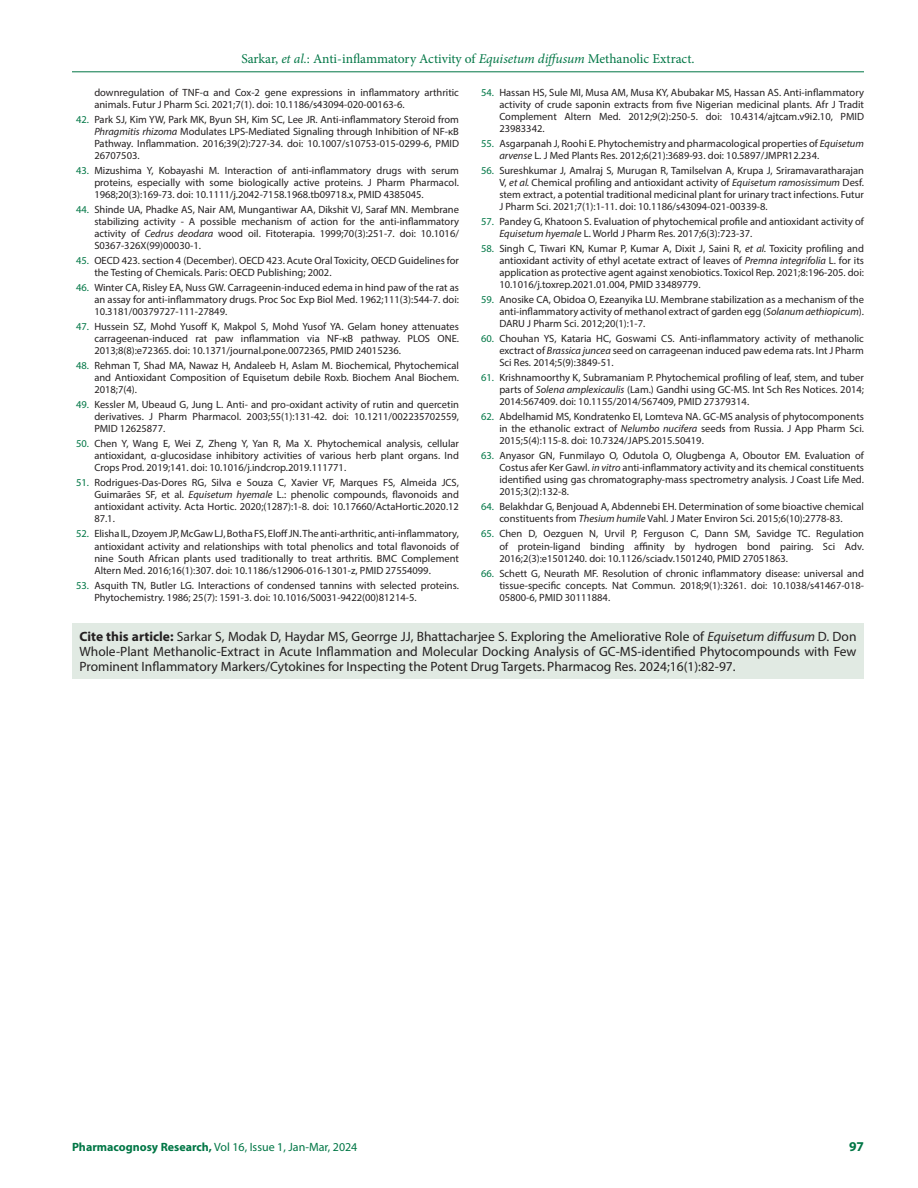
<style>
.page{position:relative;width:918px;height:1188px;background:#fff}
.page>*{position:absolute;margin:0;border:0;box-sizing:border-box;transform-origin:0 0}
.ABS_TXT{font:13.5px/15px "Myriad Pro";color:#231f20;text-align:justify}
.t1{font:13.5px "Minion Pro";color:#007645}
.t2{font:700 13.5px "Myriad Pro";color:#007645}
.t3{font:12px "Myriad Pro";color:#007645}
.t4{font:10.5px/12px "Myriad Pro";color:#231f20;text-align:justify}
.s1{font-style:italic}
.s2{color:#007645}
.s3{font-weight:700}
</style>
<div class="page">
<hr style="left:72px;top:72px;width:792px;height:1px;background:#007645">
<div style="left:72px;top:624px;width:792px;height:55px;background:#e1eae3"></div>
<p class="t1" style="left:241px;top:50px;width:455px">Sarkar, <span class="s1">et al.</span>: Anti-inflammatory Activity of <span class="s1">Equisetum diffusum</span> Methanolic Extract.</p>
<p class="t4" style="left:94px;top:86px;width:366px">downregulation of TNF-α and Cox-2 gene expressions in inflammatory arthritic animals. Futur J Pharm Sci. 2021;7(1). doi: 10.1186/s43094-020-00163-6.</p>
<p class="t4" style="left:94px;top:113px;width:366px;text-indent:-18px"><span class="s2">42.</span> Park SJ, Kim YW, Park MK, Byun SH, Kim SC, Lee JR. Anti-inflammatory Steroid from <span class="s1">Phragmitis rhizoma</span> Modulates LPS-Mediated Signaling through Inhibition of NF-κB Pathway. Inflammation. 2016;39(2):727-34. doi: 10.1007/s10753-015-0299-6, PMID 26707503.</p>
<p class="t4" style="left:94px;top:164px;width:366px;text-indent:-18px"><span class="s2">43.</span> Mizushima Y, Kobayashi M. Interaction of anti‐inflammatory drugs with serum proteins, especially with some biologically active proteins. J Pharm Pharmacol.<br>1968;20(3):169-73. doi: 10.1111/j.2042-7158.1968.tb09718.x, PMID 4385045.</p>
<p class="t4" style="left:94px;top:203px;width:366px;text-indent:-18px"><span class="s2">44.</span> Shinde UA, Phadke AS, Nair AM, Mungantiwar AA, Dikshit VJ, Saraf MN. Membrane stabilizing activity - A possible mechanism of action for the anti-inflammatory activity of <span class="s1">Cedrus deodara</span> wood oil. Fitoterapia. 1999;70(3):251-7. doi: 10.1016/ S0367-326X(99)00030-1.</p>
<p class="t4" style="left:94px;top:255px;width:366px;text-indent:-18px"><span class="s2">45.</span> OECD 423. section 4 (December). OECD 423. Acute Oral Toxicity, OECD Guidelines for the Testing of Chemicals. Paris: OECD Publishing; 2002.</p>
<p class="t4" style="left:94px;top:282px;width:366px;text-indent:-18px"><span class="s2">46.</span> Winter CA, Risley EA, Nuss GW. Carrageenin-induced edema in hind paw of the rat as an assay for anti-inflammatory drugs. Proc Soc Exp Biol Med. 1962;111(3):544-7. doi:<br>10.3181/00379727-111-27849.</p>
<p class="t4" style="left:94px;top:321px;width:366px;text-indent:-18px"><span class="s2">47.</span> Hussein SZ, Mohd Yusoff K, Makpol S, Mohd Yusof YA. Gelam honey attenuates carrageenan-induced rat paw inflammation via NF-κB pathway. PLOS ONE.<br>2013;8(8):e72365. doi: 10.1371/journal.pone.0072365, PMID 24015236.</p>
<p class="t4" style="left:94px;top:360px;width:366px;text-indent:-18px"><span class="s2">48.</span> Rehman T, Shad MA, Nawaz H, Andaleeb H, Aslam M. Biochemical, Phytochemical and Antioxidant Composition of Equisetum debile Roxb. Biochem Anal Biochem.<br>2018;7(4).</p>
<p class="t4" style="left:94px;top:399px;width:366px;text-indent:-18px"><span class="s2">49.</span> Kessler M, Ubeaud G, Jung L. Anti- and pro-oxidant activity of rutin and quercetin derivatives. J Pharm Pharmacol. 2003;55(1):131-42. doi: 10.1211/002235702559, PMID 12625877.</p>
<p class="t4" style="left:94px;top:438px;width:366px;text-indent:-18px"><span class="s2">50.</span> Chen Y, Wang E, Wei Z, Zheng Y, Yan R, Ma X. Phytochemical analysis, cellular antioxidant, α-glucosidase inhibitory activities of various herb plant organs. Ind Crops Prod. 2019;141. doi: 10.1016/j.indcrop.2019.111771.</p>
<p class="t4" style="left:94px;top:477px;width:366px;text-indent:-18px"><span class="s2">51.</span> Rodrigues-Das-Dores RG, Silva e Souza C, Xavier VF, Marques FS, Almeida JCS, Guimarães SF, et al. <span class="s1">Equisetum hyemale</span> L.: phenolic compounds, flavonoids and antioxidant activity. Acta Hortic. 2020;(1287):1-8. doi: 10.17660/ActaHortic.2020.12<br>87.1.</p>
<p class="t4" style="left:94px;top:528px;width:366px;text-indent:-18px"><span class="s2">52.</span> Elisha IL, Dzoyem JP, McGaw LJ, Botha FS, Eloff JN. The anti-arthritic, anti-inflammatory, antioxidant activity and relationships with total phenolics and total flavonoids of nine South African plants used traditionally to treat arthritis. BMC Complement Altern Med. 2016;16(1):307. doi: 10.1186/s12906-016-1301-z, PMID 27554099.</p>
<p class="t4" style="left:94px;top:579px;width:366px;text-indent:-18px"><span class="s2">53.</span> Asquith TN, Butler LG. Interactions of condensed tannins with selected proteins.<br>Phytochemistry. 1986; 25(7): 1591-3. doi: 10.1016/S0031-9422(00)81214-5.</p>
<p class="t4" style="left:499px;top:86px;width:366px;text-indent:-18px"><span class="s2">54.</span> Hassan HS, Sule MI, Musa AM, Musa KY, Abubakar MS, Hassan AS. Anti-inflammatory activity of crude saponin extracts from five Nigerian medicinal plants. Afr J Tradit Complement Altern Med. 2012;9(2):250-5. doi: 10.4314/ajtcam.v9i2.10, PMID 23983342.</p>
<p class="t4" style="left:499px;top:137px;width:366px;text-indent:-18px"><span class="s2">55.</span> Asgarpanah J, Roohi E. Phytochemistry and pharmacological properties of <span class="s1">Equisetum arvense</span> L. J Med Plants Res. 2012;6(21):3689-93. doi: 10.5897/JMPR12.234.</p>
<p class="t4" style="left:499px;top:164px;width:366px;text-indent:-18px"><span class="s2">56.</span> Sureshkumar J, Amalraj S, Murugan R, Tamilselvan A, Krupa J, Sriramavaratharajan V, <span class="s1">et al.</span> Chemical profiling and antioxidant activity of <span class="s1">Equisetum ramosissimum</span> Desf. stem extract, a potential traditional medicinal plant for urinary tract infections. Futur J Pharm Sci. 2021;7(1):1-11. doi: 10.1186/s43094-021-00339-8.</p>
<p class="t4" style="left:499px;top:215px;width:366px;text-indent:-18px"><span class="s2">57.</span> Pandey G, Khatoon S. Evaluation of phytochemical profile and antioxidant activity of<br><span class="s1">Equisetum hyemale</span> L. World J Pharm Res. 2017;6(3):723-37.</p>
<p class="t4" style="left:499px;top:242px;width:366px;text-indent:-18px"><span class="s2">58.</span> Singh C, Tiwari KN, Kumar P, Kumar A, Dixit J, Saini R, <span class="s1">et al.</span> Toxicity profiling and antioxidant activity of ethyl acetate extract of leaves of <span class="s1">Premna integrifolia</span> L. for its application as protective agent against xenobiotics. Toxicol Rep. 2021;8:196-205. doi:<br>10.1016/j.toxrep.2021.01.004, PMID 33489779.</p>
<p class="t4" style="left:499px;top:294px;width:366px;text-indent:-18px"><span class="s2">59.</span> Anosike CA, Obidoa O, Ezeanyika LU. Membrane stabilization as a mechanism of the anti-inflammatory activity of methanol extract of garden egg (<span class="s1">Solanum aethiopicum</span>).<br>DARU J Pharm Sci. 2012;20(1):1-7.</p>
<p class="t4" style="left:499px;top:333px;width:366px;text-indent:-18px"><span class="s2">60.</span> Chouhan YS, Kataria HC, Goswami CS. Anti-inflammatory activity of methanolic exctract of <span class="s1">Brassica juncea</span> seed on carrageenan induced paw edema rats. Int J Pharm Sci Res. 2014;5(9):3849-51.</p>
<p class="t4" style="left:499px;top:372px;width:366px;text-indent:-18px"><span class="s2">61.</span> Krishnamoorthy K, Subramaniam P. Phytochemical profiling of leaf, stem, and tuber parts of <span class="s1">Solena amplexicaulis</span> (Lam.) Gandhi using GC-MS. Int Sch Res Notices. 2014; 2014:567409. doi: 10.1155/2014/567409, PMID 27379314.</p>
<p class="t4" style="left:499px;top:411px;width:366px;text-indent:-18px"><span class="s2">62.</span> Abdelhamid MS, Kondratenko EI, Lomteva NA. GC-MS analysis of phytocomponents in the ethanolic extract of <span class="s1">Nelumbo nucifera</span> seeds from Russia. J App Pharm Sci.<br>2015;5(4):115-8. doi: 10.7324/JAPS.2015.50419.</p>
<p class="t4" style="left:499px;top:450px;width:366px;text-indent:-18px"><span class="s2">63.</span> Anyasor GN, Funmilayo O, Odutola O, Olugbenga A, Oboutor EM. Evaluation of Costus afer Ker Gawl. <span class="s1">in vitro</span> anti-inflammatory activity and its chemical constituents identified using gas chromatography-mass spectrometry analysis. J Coast Life Med.<br>2015;3(2):132-8.</p>
<p class="t4" style="left:481px;top:501px;width:384px;text-align:center"><span class="s2">64.</span> Belakhdar G, Benjouad A, Abdennebi EH. Determination of some bioactive chemical constituents from <span class="s1">Thesium humile</span> Vahl. J Mater Environ Sci. 2015;6(10):2778-83.</p>
<p class="t4" style="left:499px;top:528px;width:366px;text-indent:-18px"><span class="s2">65.</span> Chen D, Oezguen N, Urvil P, Ferguson C, Dann SM, Savidge TC. Regulation of protein-ligand binding affinity by hydrogen bond pairing. Sci Adv.<br>2016;2(3):e1501240. doi: 10.1126/sciadv.1501240, PMID 27051863.</p>
<p class="t4" style="left:499px;top:567px;width:366px;text-indent:-18px"><span class="s2">66.</span> Schett G, Neurath MF. Resolution of chronic inflammatory disease: universal and tissue-specific concepts. Nat Commun. 2018;9(1):3261. doi: 10.1038/s41467-018- 05800-6, PMID 30111884.</p>
<p class="ABS_TXT" style="left:80px;top:629px;width:779px"><span class="s3">Cite this article:</span> Sarkar S, Modak D, Haydar MS, Georrge JJ, Bhattacharjee S. Exploring the Ameliorative Role of <span class="s1">Equisetum diffusum</span> D. Don Whole-Plant Methanolic-Extract in Acute Inflammation and Molecular Docking Analysis of GC-MS-identified Phytocompounds with Few Prominent Inflammatory Markers/Cytokines for Inspecting the Potent Drug Targets. Pharmacog Res. 2024;16(1):82-97.</p>
<p class="t3" style="left:72px;top:1139px;width:287px"><span class="s3">Pharmacognosy Research,</span> Vol 16, Issue 1, Jan-Mar, 2024</p>
<p class="t2" style="left:849px;top:1137px;width:16px">97</p>
</div>
